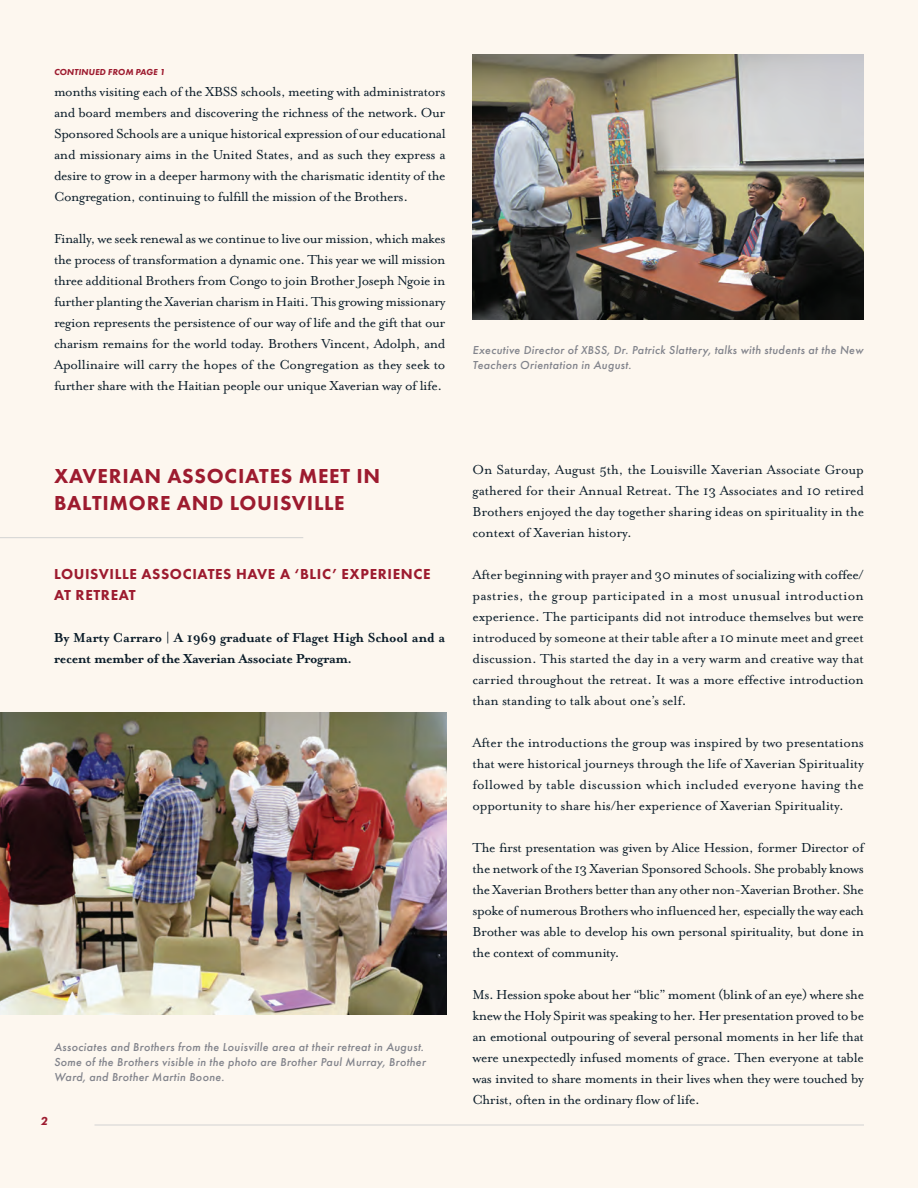
<style>
.page{position:relative;width:918px;height:1188px;background:#fdf7ef}
.page>*{position:absolute;margin:0;border:0;box-sizing:border-box;transform-origin:0 0}
.t1{font:800 21px/27px "Futura PT";letter-spacing:.035em;color:#9d1b2f}
.t2{font:15px/21px "Mrs Eaves OT";letter-spacing:-.025em;color:#0a1c29;text-align:justify}
.t3{font:700 15px/21px "Mrs Eaves OT";letter-spacing:-.015em;color:#0a1c29}
.t4{font:800 15px/21px "Futura PT";letter-spacing:.04em;color:#9d1b2f}
.t5{font:italic 500 12px/15px "Futura PT";letter-spacing:.025em;color:#82848c}
.t6{font:italic 800 12px "Futura PT";color:#9d1b2f}
.t7{font:italic 800 9px "Futura PT";letter-spacing:.01em;color:#9d1b2f}
</style>
<div class="page">
<hr style="left:94px;top:1125px;width:770px;height:1px;background:#d2d3d3">
<img style="left:472px;top:54px;width:392px;height:266px">
<img style="left:0;top:713px;width:446px;height:301px">
<hr style="left:0;top:537px;width:303px;height:1px;background:#d2d3d3">
<p class="t7" style="left:54px;top:66px;width:113px">CONTINUED FROM PAGE 1</p>
<p class="t2" style="left:54px;top:81px;width:393px">months visiting each of the XBSS schools, meeting with administrators and board members and discovering the richness of the network. Our Sponsored Schools are a unique historical expression of our educational and missionary aims in the United States, and as such they express a desire to grow in a deeper harmony with the charismatic identity of the Congregation, continuing to fulfill the mission of the Brothers.</p>
<p class="t2" style="left:54px;top:228px;width:393px">Finally, we seek renewal as we continue to live our mission, which makes the process of transformation a dynamic one. This year we will mission three additional Brothers from Congo to join Brother Joseph Ngoie in further planting the Xaverian charism in Haiti. This growing missionary region represents the persistence of our way of life and the gift that our charism remains for the world today. Brothers Vincent, Adolph, and Apollinaire will carry the hopes of the Congregation as they seek to further share with the Haitian people our unique Xaverian way of life.</p>
<p class="t5" style="left:472px;top:342px;width:392px">Executive Director of XBSS, Dr. Patrick Slattery, talks with students at the New<br>Teachers Orientation in August.</p>
<h1 class="t1" style="left:54px;top:462px;width:328px">XAVERIAN ASSOCIATES MEET IN<br>BALTIMORE AND LOUISVILLE</h1>
<p class="t4" style="left:54px;top:563px;width:378px">LOUISVILLE ASSOCIATES HAVE A ‘BLIC’ EXPERIENCE<br>AT RETREAT</p>
<p class="t3" style="left:54px;top:627px;width:393px">By Marty Carraro | A 1969 graduate of Flaget High School and a recent member of the Xaverian Associate Program.</p>
<p class="t5" style="left:54px;top:1039px;width:373px">Associates and Brothers from the Louisville area at their retreat in August.<br>Some of the Brothers visible in the photo are Brother Paul Murray, Brother<br>Ward, and Brother Martin Boone.</p>
<p class="t6" style="left:40px;top:1114px;width:9px">2</p>
<p class="t2" style="left:472px;top:459px;width:393px">On Saturday, August 5th, the Louisville Xaverian Associate Group gathered for their Annual Retreat. The 13 Associates and 10 retired Brothers enjoyed the day together sharing ideas on spirituality in the context of Xaverian history.</p>
<p class="t2" style="left:472px;top:564px;width:393px">After beginning with prayer and 30 minutes of socializing with coffee/ pastries, the group participated in a most unusual introduction experience. The participants did not introduce themselves but were introduced by someone at their table after a 10 minute meet and greet discussion. This started the day in a very warm and creative way that carried throughout the retreat. It was a more effective introduction than standing to talk about one’s self.</p>
<p class="t2" style="left:472px;top:732px;width:393px">After the introductions the group was inspired by two presentations that were historical journeys through the life of Xaverian Spirituality followed by table discussion which included everyone having the opportunity to share his/her experience of Xaverian Spirituality.</p>
<p class="t2" style="left:472px;top:837px;width:393px">The first presentation was given by Alice Hession, former Director of the network of the 13 Xaverian Sponsored Schools. She probably knows the Xaverian Brothers better than any other non-Xaverian Brother. She spoke of numerous Brothers who influenced her, especially the way each Brother was able to develop his own personal spirituality, but done in the context of community.</p>
<p class="t2" style="left:472px;top:984px;width:393px">Ms. Hession spoke about her “blic” moment (blink of an eye) where she knew the Holy Spirit was speaking to her. Her presentation proved to be an emotional outpouring of several personal moments in her life that were unexpectedly infused moments of grace. Then everyone at table was invited to share moments in their lives when they were touched by Christ, often in the ordinary flow of life.</p>
</div>
